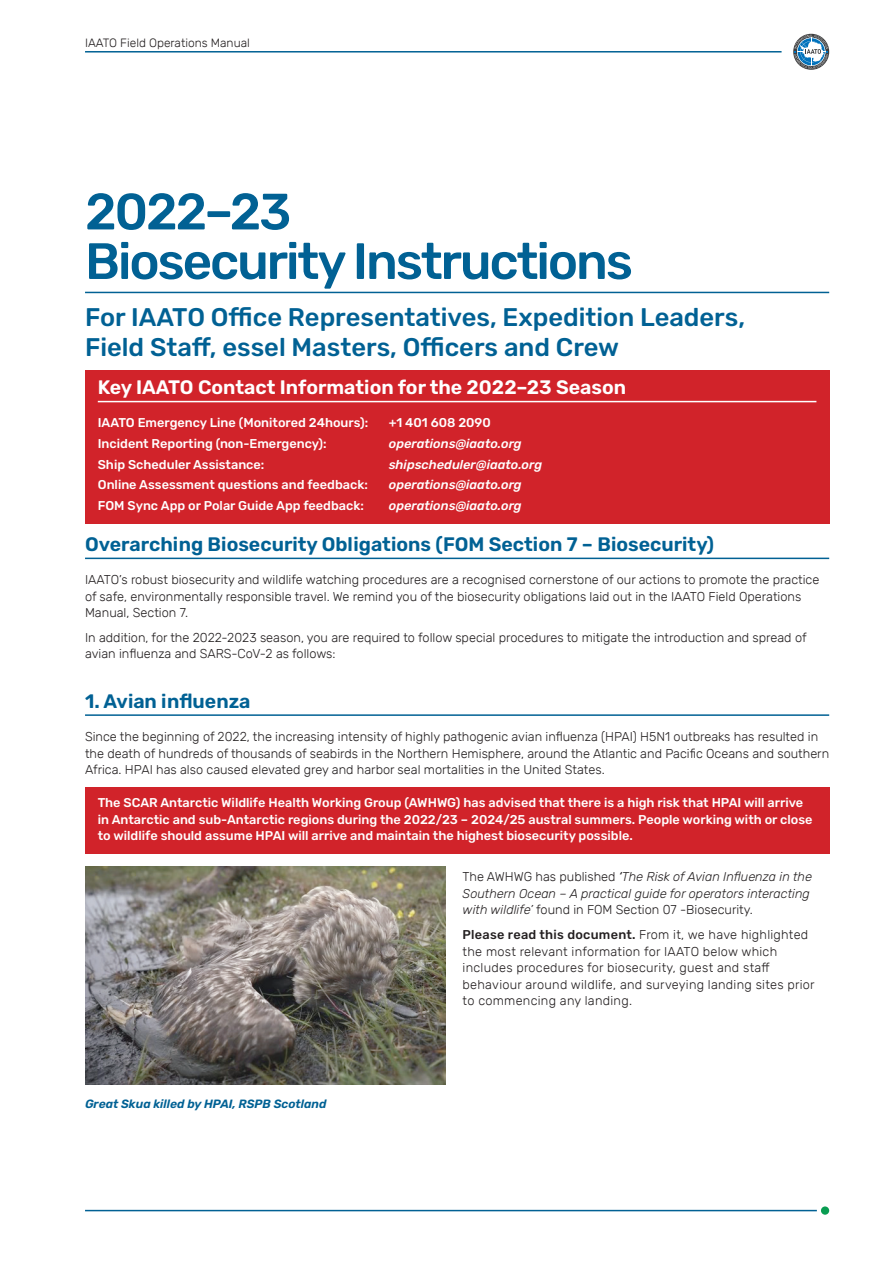
<style>
.page{position:relative;width:893px;height:1263px;background:#fff}
.page>*{position:absolute;margin:0;border:0;box-sizing:border-box;transform-origin:0 0}
.t1{font:500 51px/49.5px "Rubik";letter-spacing:-.04em;color:#016194}
.t2{font:500 25.5px/30px "Rubik";color:#016194}
.t3{font:600 19.5px "Rubik";color:#016194}
.t4{font:600 19.5px "Rubik";color:#fff}
.t5{font:300 12.75px/16.5px "Rubik";color:#231f20}
.t6{font:500 12.75px/16.5px "Rubik";color:#fff}
.t7{font:300 12.75px/16.5px "Rubik";letter-spacing:.02em;color:#231f20}
.t8{font:italic 300 12.75px/16.5px "Rubik";color:#231f20}
.t9{font:italic 500 12.75px "Rubik";color:#fff}
.t10{font:italic 600 12px "Rubik";color:#016194}
.t11{font:300 12px "Rubik";color:#231f20}
.s1{font-style:normal}
.s2{font-weight:400}
.s3{font-weight:500}
</style>
<div class="page">
<hr style="left:85px;top:1210px;width:732px;height:1px;background:#016194">
<div style="left:821px;top:1206px;width:8px;height:9px;background:#099d52;border-radius:50%"></div>
<hr style="left:85px;top:51px;width:697px;height:2px;background:#016194">
<svg style="left:793px;top:34px;width:36px;height:36px"></svg>
<svg style="left:794px;top:35px;width:34px;height:34px"></svg>
<hr style="left:85px;top:292px;width:744px;height:1px;background:#016194">
<div style="left:85px;top:370px;width:744px;height:153px;background:#d1232a"></div>
<hr style="left:98px;top:401px;width:718px;height:1px;background:#fff">
<div style="left:85px;top:787px;width:744px;height:67px;background:#d1232a"></div>
<hr style="left:85px;top:558px;width:744px;height:1px;background:#016194">
<hr style="left:85px;top:714px;width:744px;height:2px;background:#016194">
<img style="left:85px;top:866px;width:361px;height:218px">
<p class="t11" style="left:85px;top:37px;width:166px">IAATO Field Operations Manual</p>
<h1 class="t1" style="left:85px;top:188px;width:549px">2022–23<br>Biosecurity Instructions</h1>
<h2 class="t2" style="left:85px;top:303px;width:662px">For IAATO Office Representatives, Expedition Leaders,<br>Field Staff, essel Masters, Officers and Crew</h2>
<h3 class="t4" style="left:98px;top:377px;width:530px">Key IAATO Contact Information for the 2022–23 Season</h3>
<p class="t6" style="left:98px;top:415px;width:272px">IAATO Emergency Line (Monitored 24hours):</p>
<p class="t6" style="left:389px;top:415px;width:104px">+1 401 608 2090</p>
<p class="t6" style="left:98px;top:436px;width:230px">Incident Reporting (non-Emergency):</p>
<p class="t9" style="left:389px;top:436px;width:134px">operations@iaato.org</p>
<p class="t6" style="left:98px;top:456px;width:168px">Ship Scheduler Assistance:</p>
<p class="t9" style="left:389px;top:457px;width:155px">shipscheduler@iaato.org</p>
<p class="t6" style="left:98px;top:477px;width:272px">Online Assessment questions and feedback:</p>
<p class="t9" style="left:389px;top:478px;width:134px">operations@iaato.org</p>
<p class="t6" style="left:98px;top:498px;width:268px">FOM Sync App or Polar Guide App feedback:</p>
<p class="t9" style="left:389px;top:498px;width:134px">operations@iaato.org</p>
<h3 class="t3" style="left:85px;top:534px;width:631px">Overarching Biosecurity Obligations (FOM Section 7 – Biosecurity)</h3>
<p class="t5" style="left:85px;top:572px;width:736px">IAATO’s robust biosecurity and wildlife watching procedures are a recognised cornerstone of our actions to promote the practice of safe, environmentally responsible travel. We remind you of the biosecurity obligations laid out in the IAATO Field Operations<br>Manual, Section 7.</p>
<p class="t5" style="left:85px;top:630px;width:723px">In addition, for the 2022-2023 season, you are required to follow special procedures to mitigate the introduction and spread of avian influenza and SARS-CoV-2 as follows:</p>
<h3 class="t3" style="left:85px;top:690px;width:167px">1. Avian influenza</h3>
<p class="t5" style="left:85px;top:729px;width:746px">Since the beginning of 2022, the increasing intensity of highly pathogenic avian influenza (HPAI) H5N1 outbreaks has resulted in the death of hundreds of thousands of seabirds in the Northern Hemisphere, around the Atlantic and Pacific Oceans and southern<br>Africa. HPAI has also caused elevated grey and harbor seal mortalities in the United States.</p>
<p class="t6" style="left:98px;top:795px;width:716px">The SCAR Antarctic Wildlife Health Working Group (AWHWG) has advised that there is a high risk that HPAI will arrive in Antarctic and sub-Antarctic regions during the 2022/23 – 2024/25 austral summers. People working with or close to wildlife should assume HPAI will arrive and maintain the highest biosecurity possible.</p>
<p class="t10" style="left:85px;top:1097px;width:243px">Great Skua killed by HPAI, RSPB Scotland</p>
<p class="t8" style="left:463px;top:869px;width:351px"><span class="s1">The AWHWG has published</span> <span class="s2">‘</span>The Risk of Avian Influenza in the<br>Southern Ocean – A practical guide for operators interacting with wildlife’ <span class="s1">found in FOM Section 07 -Biosecurity.</span></p>
<p class="t7" style="left:463px;top:927px;width:354px"><span class="s3">Please read this document.</span> From it, we have highlighted the most relevant information for IAATO below which includes procedures for biosecurity, guest and staff behaviour around wildlife, and surveying landing sites prior to commencing any landing.</p>
</div>
